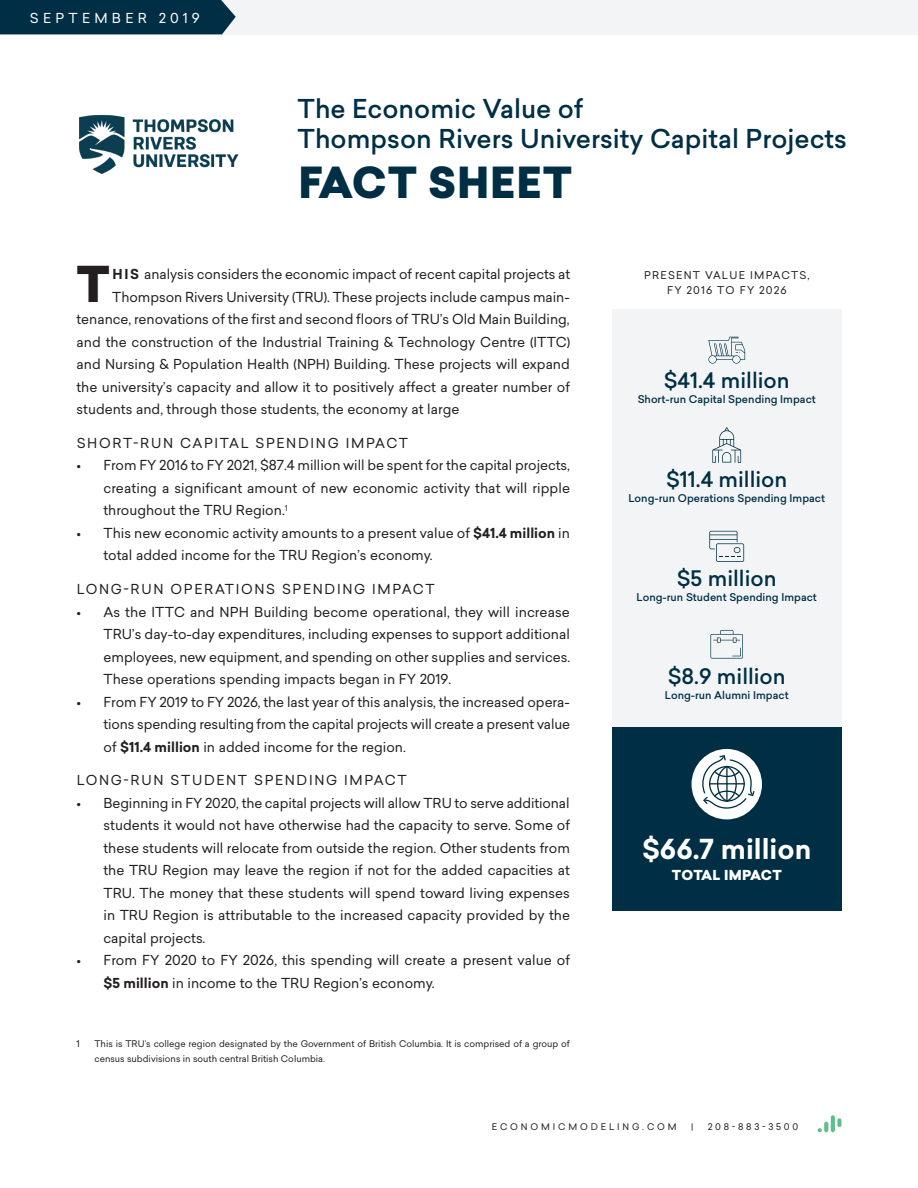
<style>
.page{position:relative;width:918px;height:1188px;background:#fff}
.page>*{position:absolute;margin:0;border:0;box-sizing:border-box;transform-origin:0 0}
.Drop_Cap{font:900 48.45px "Sailec";color:#231f20}
.t1{font:900 42px "Sailec";letter-spacing:.02em;color:#002f45}
.t2{font:700 27px "Sailec";color:#fff}
.t3{font:500 25.5px/30px "Sailec";color:#002f45}
.t4{font:500 21px "Sailec";color:#002f45}
.Drop_Cap-2{font:13.5px/22.5px "Sailec";color:#231f20;text-align:justify}
.Heading_3{font:13.5px "Sailec";letter-spacing:.125em;color:#231f20}
.t5{font:13.5px "Sailec";letter-spacing:.32em;color:#fff}
.t6{font:900 13.5px "Sailec";letter-spacing:.01em;color:#fff}
.t7{font:500 10.5px "Sailec";color:#002f45}
.Figure_Title{font:10.5px/15px "Sailec";letter-spacing:.12em;color:#231f20;text-align:center}
.Footnote{font:9px/15px "Sailec";color:#231f20}
.Footnote-2{font:9px "Sailec";letter-spacing:.32em;color:#231f20}
.Footnote-3{font:9px "Sailec";letter-spacing:.3em;color:#231f20}
.s1{font-weight:700}
</style>
<div class="page">
<svg style="left:824px;top:1122px;width:4px;height:10px"></svg>
<hr style="left:831px;top:1115px;width:4px;height:17px;background:#5dbf8b;border-radius:2px">
<svg style="left:818px;top:1128px;width:4px;height:4px"></svg>
<svg style="left:837px;top:1118px;width:4px;height:9px"></svg>
<div style="left:0;top:0;width:918px;height:34px;background:#f2f4f6"></div>
<div style="left:0;top:0;width:236px;height:34px;background:#002f45"></div>
<img style="left:79px;top:114px;width:160px;height:60px">
<div style="left:612px;top:309px;width:230px;height:422px;background:#f2f4f6"></div>
<div style="left:612px;top:728px;width:230px;height:183px;background:#002f45"></div>
<div style="left:692px;top:749px;width:70px;height:70px;background:#fff;border-radius:50%"></div>
<svg style="left:701px;top:755px;width:54px;height:54px"></svg>
<svg style="left:710px;top:630px;width:33px;height:29px"></svg>
<svg style="left:709px;top:531px;width:35px;height:31px"></svg>
<svg style="left:708px;top:337px;width:37px;height:27px"></svg>
<svg style="left:712px;top:427px;width:29px;height:36px"></svg>
<p class="t5" style="left:30px;top:8px;width:171px">SEPTEMBER 2019</p>
<p class="t3" style="left:298px;top:94px;width:551px">The Economic Value of<br>Thompson Rivers University Capital Projects</p>
<p class="t1" style="left:298px;top:152px;width:275px">FACT SHEET</p>
<p class="Drop_Cap" style="left:76px;top:249px;width:35px">T</p>
<p class="Drop_Cap-2" style="left:113px;top:263px;width:459px"><span class="s1">HIS</span> analysis considers the economic impact of recent capital projects at</p>
<p class="Drop_Cap-2" style="left:112px;top:285px;width:459px">Thompson Rivers University (TRU). These projects include campus main-</p>
<p class="Drop_Cap-2" style="left:76px;top:308px;width:495px">tenance, renovations of the first and second floors of TRU’s Old Main Building,</p>
<p class="Drop_Cap-2" style="left:76px;top:330px;width:495px">and the construction of the Industrial Training &amp; Technology Centre (ITTC)</p>
<p class="Drop_Cap-2" style="left:76px;top:353px;width:495px">and Nursing &amp; Population Health (NPH) Building. These projects will expand</p>
<p class="Drop_Cap-2" style="left:76px;top:375px;width:495px">the university’s capacity and allow it to positively affect a greater number of</p>
<p class="Drop_Cap-2" style="left:76px;top:398px;width:384px">students and, through those students, the economy at large</p>
<p class="Heading_3" style="left:77px;top:433px;width:333px">SHORT-RUN CAPITAL SPENDING IMPACT</p>
<p class="Drop_Cap-2" style="left:104px;top:454px;width:468px;text-indent:-27px">• From FY 2016 to FY 2021, $87.4 million will be spent for the capital projects, creating a significant amount of new economic activity that will ripple throughout the TRU Region.<sup>1</sup></p>
<p class="Drop_Cap-2" style="left:104px;top:521px;width:468px;text-indent:-27px">• This new economic activity amounts to a present value of <span class="s1">$41.4 million</span> in total added income for the TRU Region’s economy.</p>
<p class="Heading_3" style="left:77px;top:580px;width:359px">LONG-RUN OPERATIONS SPENDING IMPACT</p>
<p class="Drop_Cap-2" style="left:104px;top:600px;width:468px;text-indent:-27px">• As the ITTC and NPH Building become operational, they will increase TRU’s day-to-day expenditures, including expenses to support additional employees, new equipment, and spending on other supplies and services.<br>These operations spending impacts began in FY 2019.</p>
<p class="Drop_Cap-2" style="left:104px;top:690px;width:468px;text-indent:-27px">• From FY 2019 to FY 2026, the last year of this analysis, the increased opera&shy;tions spending resulting from the capital projects will create a present value of <span class="s1">$11.4 million</span> in added income for the region.</p>
<p class="Heading_3" style="left:77px;top:771px;width:331px">LONG-RUN STUDENT SPENDING IMPACT</p>
<p class="Drop_Cap-2" style="left:104px;top:791px;width:468px;text-indent:-27px">• Beginning in FY 2020, the capital projects will allow TRU to serve additional students it would not have otherwise had the capacity to serve. Some of these students will relocate from outside the region. Other students from the TRU Region may leave the region if not for the added capacities at TRU. The money that these students will spend toward living expenses in TRU Region is attributable to the increased capacity provided by the capital projects.</p>
<p class="Drop_Cap-2" style="left:104px;top:949px;width:468px;text-indent:-27px">• From FY 2020 to FY 2026, this spending will create a present value of <span class="s1">$5 million</span> in income to the TRU Region’s economy.</p>
<p class="Footnote" style="left:76px;top:1036px;width:5px">1</p>
<p class="Footnote" style="left:94px;top:1036px;width:477px">This is TRU’s college region designated by the Government of British Columbia. It is comprised of a group of census subdivisions in south central British Columbia.</p>
<p class="Figure_Title" style="left:644px;top:268px;width:167px">PRESENT VALUE IMPACTS,<br>FY 2016 TO FY 2026</p>
<p class="t4" style="left:664px;top:365px;width:127px">$41.4 million</p>
<p class="t7" style="left:638px;top:392px;width:180px">Short-run Capital Spending Impact</p>
<p class="t4" style="left:666px;top:464px;width:123px">$11.4 million</p>
<p class="t7" style="left:628px;top:491px;width:198px">Long-run Operations Spending Impact</p>
<p class="t4" style="left:677px;top:564px;width:101px">$5 million</p>
<p class="t7" style="left:637px;top:590px;width:182px">Long-run Student Spending Impact</p>
<p class="t4" style="left:668px;top:661px;width:120px">$8.9 million</p>
<p class="t7" style="left:665px;top:687px;width:125px">Long-run Alumni Impact</p>
<p class="t2" style="left:642px;top:830px;width:171px">$66.7 million</p>
<p class="t6" style="left:672px;top:865px;width:111px">TOTAL IMPACT</p>
<p class="Footnote-2" style="left:492px;top:1120px;width:186px">ECONOMICMODELING.COM</p>
<p class="Footnote" style="left:691px;top:1119px;width:4px">|</p>
<p class="Footnote-3" style="left:708px;top:1120px;width:92px">208-883-3500</p>
</div>
